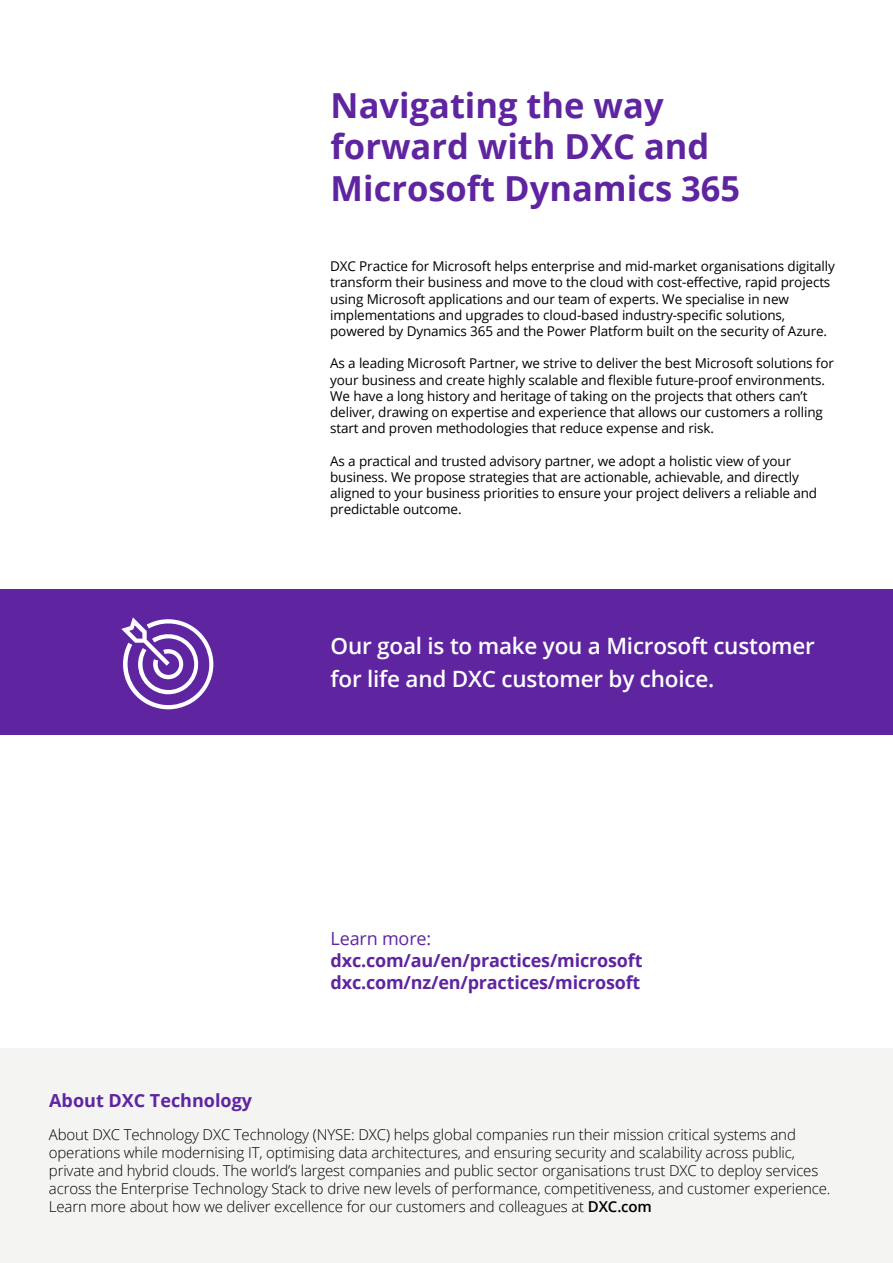
<style>
.page{position:relative;width:893px;height:1263px;background:#fff}
.page>*{position:absolute;margin:0;border:0;box-sizing:border-box;transform-origin:0 0}
.t1{font:700 34.5px/41.4px "Open Sans";color:#5f249f}
.t2{font:600 22.5px/33px "Open Sans";letter-spacing:-.01em;color:#fff}
.t3{font:700 18px/21.6px "Open Sans";letter-spacing:-.01em;color:#5f249f}
.t4{font:18px "Open Sans";letter-spacing:-.01em;color:#5f249f}
.t5{font:300 15px/18px "Open Sans";letter-spacing:-.01em;color:#000}
.t6{font:13.5px/16.2px "Open Sans";letter-spacing:-.01em;color:#000}
.s1{font-weight:600}
</style>
<div class="page">
<div style="left:0;top:1048px;width:893px;height:215px;background:#f4f4f3"></div>
<div style="left:0;top:589px;width:893px;height:146px;background:#5f249f"></div>
<svg style="left:121px;top:617px;width:93px;height:93px"></svg>
<h1 class="t1" style="left:331px;top:84px;width:411px">Navigating the way forward with DXC and<br>Microsoft Dynamics 365</h1>
<p class="t6" style="left:330px;top:258px;width:506px">DXC Practice for Microsoft helps enterprise and mid-market organisations digitally transform their business and move to the cloud with cost-effective, rapid projects using Microsoft applications and our team of experts. We specialise in new implementations and upgrades to cloud-based industry-specific solutions, powered by Dynamics 365 and the Power Platform built on the security of Azure.</p>
<p class="t6" style="left:330px;top:355px;width:505px">As a leading Microsoft Partner, we strive to deliver the best Microsoft solutions for your business and create highly scalable and flexible future-proof environments.<br>We have a long history and heritage of taking on the projects that others can’t deliver, drawing on expertise and experience that allows our customers a rolling start and proven methodologies that reduce expense and risk.</p>
<p class="t6" style="left:330px;top:452px;width:489px">As a practical and trusted advisory partner, we adopt a holistic view of your business. We propose strategies that are actionable, achievable, and directly aligned to your business priorities to ensure your project delivers a reliable and predictable outcome.</p>
<h2 class="t2" style="left:331px;top:629px;width:486px">Our goal is to make you a Microsoft customer for life and DXC customer by choice.</h2>
<h3 class="t3" style="left:49px;top:1089px;width:204px">About DXC Technology</h3>
<h3 class="t4" style="left:331px;top:926px;width:102px">Learn more:</h3>
<h3 class="t3" style="left:331px;top:949px;width:313px">dxc.com/au/en/practices/microsoft dxc.com/nz/en/practices/microsoft</h3>
<p class="t5" style="left:49px;top:1125px;width:783px">About DXC Technology DXC Technology (NYSE: DXC) helps global companies run their mission critical systems and operations while modernising IT, optimising data architectures, and ensuring security and scalability across public, private and hybrid clouds. The world’s largest companies and public sector organisations trust DXC to deploy services across the Enterprise Technology Stack to drive new levels of performance, competitiveness, and customer experience.<br>Learn more about how we deliver excellence for our customers and colleagues at <span class="s1">DXC.com</span></p>
</div>
